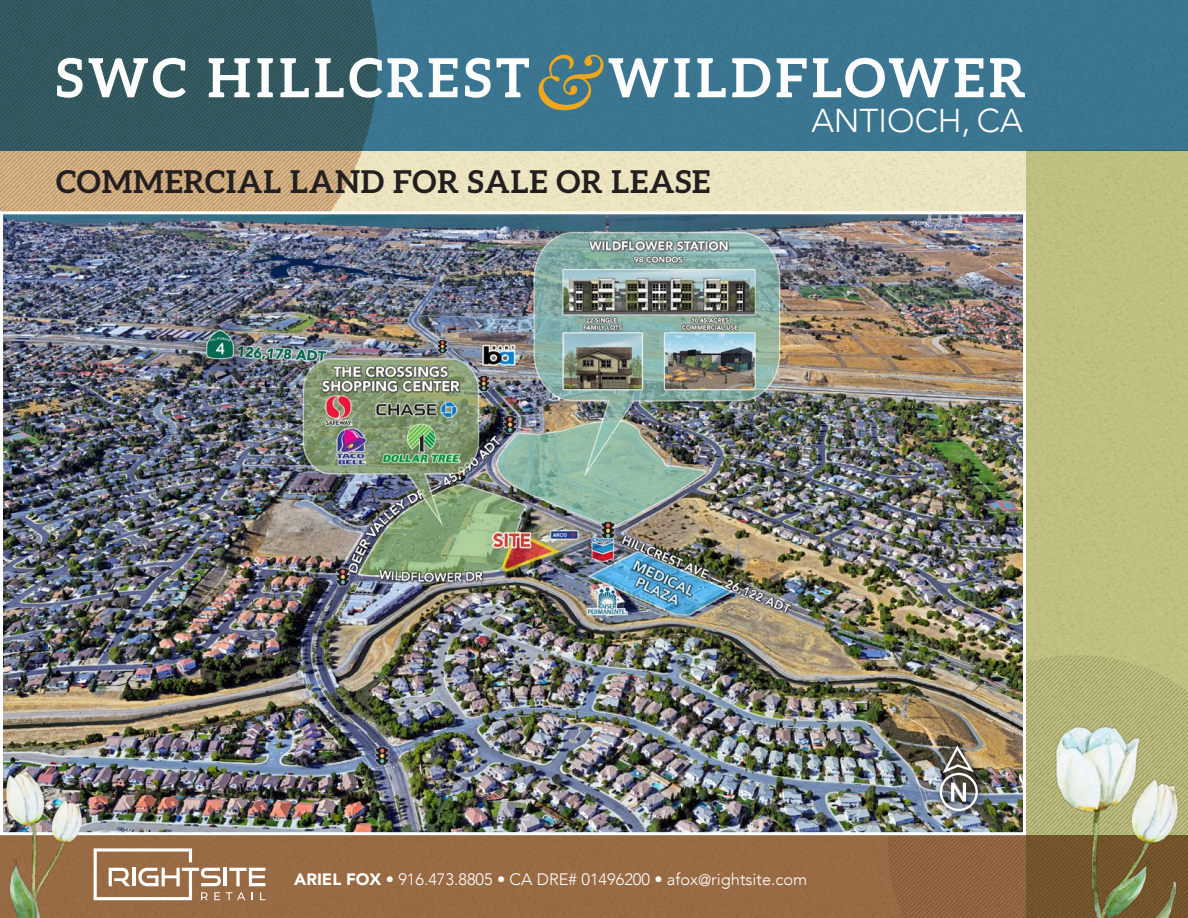
<style>
.page{position:relative;width:1188px;height:918px;background:#fff}
.page>*{position:absolute;margin:0;border:0;box-sizing:border-box;transform-origin:0 0}
.t1{font:700 54px "Aleo";letter-spacing:.08em;color:#fff}
.t2{font:300 33px "Avenir";color:#fff}
.t3{font:700 31.5px "Aleo";letter-spacing:.025em;color:#231f20}
.t4{font:300 16.5px "Avenir";color:#fff}
.s1{font-family:"Baskerville";font-weight:400;font-style:italic;font-size:81px;color:#f0a71f}
.s2{font-weight:900}
</style>
<div class="page">
<img style="left:0;top:150px;width:1026px;height:61px">
<svg style="left:0;top:0;width:1188px;height:150px;background:#386b7f"></svg>
<div style="left:1026px;top:150px;width:162px;height:768px;background:#bfc181"></div>
<div style="left:0;top:835px;width:1188px;height:83px;background:#986b44"></div>
<img style="left:4px;top:215px;width:1018px;height:616px">
<div style="left:933px;top:739px;width:54px;height:82px;background:#231f20;opacity:.51"></div>
<img style="left:939px;top:745px;width:34px;height:67px">
<img style="left:0;top:728px;width:144px;height:173px">
<img style="left:0;top:840px;width:72px;height:78px">
<img style="left:973px;top:693px;width:215px;height:225px">
<img style="left:1021px;top:746px;width:167px;height:172px">
<img style="left:1085px;top:860px;width:103px;height:58px">
<svg style="left:94px;top:848px;width:172px;height:52px"></svg>
<h1 class="t1" style="left:56px;top:47px;width:971px">SWC HILLCREST<span class="s1">&amp;</span>WILDFLOWER</h1>
<h2 class="t2" style="left:811px;top:101px;width:213px">ANTIOCH, CA</h2>
<h3 class="t3" style="left:56px;top:164px;width:656px">COMMERCIAL LAND FOR SALE OR LEASE</h3>
<p class="t4" style="left:294px;top:869px;width:515px"><span class="s2">ARIEL FOX</span> • 916.473.8805 • CA DRE# 01496200 • afox@rightsite.com</p>
</div>
